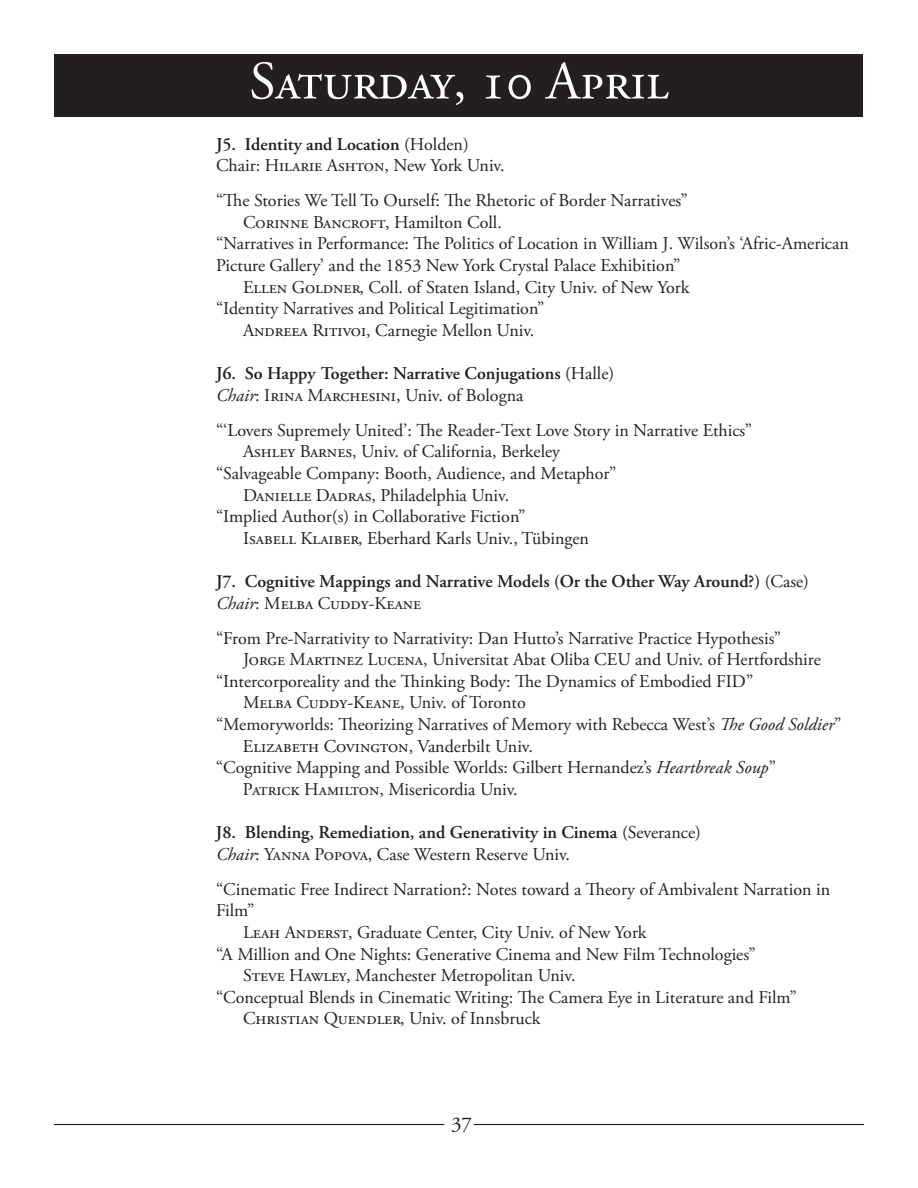
<style>
.page{position:relative;width:918px;height:1188px;background:#fff}
.page>*{position:absolute;margin:0;border:0;box-sizing:border-box;transform-origin:0 0}
.t1{font:54px "Adobe Garamond Pro";color:#fff}
.t2{font:21px "Adobe Garamond Pro";color:#231f20}
.t3{font:18px/21.6px "Adobe Garamond Pro";color:#231f20}
.t4{font:600 18px/21.6px "Adobe Garamond Pro";color:#231f20}
.s1{font-weight:600}
.s2{font-weight:400}
.s3{font-weight:400;font-style:italic}
.s4{font-style:italic}
</style>
<div class="page">
<hr style="left:54px;top:1124px;width:390px;height:1px;background:#231f20">
<hr style="left:474px;top:1124px;width:390px;height:1px;background:#231f20">
<div style="left:55px;top:54px;width:808px;height:63px;background:#231f20"></div>
<h1 class="t1" style="left:249px;top:49px;width:421px">SATURDAY, 10 APRIL</h1>
<p class="t3" style="left:216px;top:134px;width:290px"><span class="s1">J5. Identity and Location</span> (Holden)<br>Chair: HILARIE ASHTON, New York Univ.</p>
<p class="t3" style="left:216px;top:190px;width:473px">“The Stories We Tell To Ourself: The Rhetoric of Border Narratives”</p>
<p class="t3" style="left:243px;top:212px;width:260px">CORINNE BANCROFT, Hamilton Coll.</p>
<p class="t3" style="left:216px;top:234px;width:634px">“Narratives in Performance: The Politics of Location in William J. Wilson’s ‘Afric-American</p>
<p class="t3" style="left:216px;top:255px;width:466px">Picture Gallery’ and the 1853 New York Crystal Palace Exhibition”</p>
<p class="t3" style="left:243px;top:277px;width:448px">ELLEN GOLDNER, Coll. of Staten Island, City Univ. of New York</p>
<p class="t3" style="left:216px;top:298px;width:330px">“Identity Narratives and Political Legitimation”</p>
<p class="t3" style="left:243px;top:320px;width:293px">ANDREEA RITIVOI, Carnegie Mellon Univ.</p>
<p class="t4" style="left:216px;top:363px;width:400px">J6. So Happy Together: Narrative Conjugations <span class="s2">(Halle)<br></span><span class="s3">Chair</span><span class="s2">: IRINA MARCHESINI, Univ. of Bologna</span></p>
<p class="t3" style="left:216px;top:420px;width:538px">“‘Lovers Supremely United’: The Reader-Text Love Story in Narrative Ethics”</p>
<p class="t3" style="left:243px;top:441px;width:319px">ASHLEY BARNES, Univ. of California, Berkeley</p>
<p class="t3" style="left:216px;top:463px;width:402px">“Salvageable Company: Booth, Audience, and Metaphor”</p>
<p class="t3" style="left:243px;top:485px;width:268px">DANIELLE DADRAS, Philadelphia Univ.</p>
<p class="t3" style="left:216px;top:506px;width:311px">“Implied Author(s) in Collaborative Fiction”</p>
<p class="t3" style="left:243px;top:528px;width:348px">ISABELL KLAIBER, Eberhard Karls Univ., Tübingen</p>
<p class="t4" style="left:216px;top:571px;width:595px">J7. Cognitive Mappings and Narrative Models (Or the Other Way Around?) <span class="s2">(Case)<br></span><span class="s3">Chair</span><span class="s2">: MELBA CUDDY-KEANE</span></p>
<p class="t3" style="left:216px;top:628px;width:567px">“From Pre-Narrativity to Narrativity: Dan Hutto’s Narrative Practice Hypothesis”</p>
<p class="t3" style="left:243px;top:649px;width:579px">JORGE MARTINEZ LUCENA, Universitat Abat Oliba CEU and Univ. of Hertfordshire</p>
<p class="t3" style="left:216px;top:671px;width:539px">“Intercorporeality and the Thinking Body: The Dynamics of Embodied FID”</p>
<p class="t3" style="left:243px;top:693px;width:284px">MELBA CUDDY-KEANE, Univ. of Toronto</p>
<p class="t3" style="left:216px;top:714px;width:627px">“Memoryworlds: Theorizing Narratives of Memory with Rebecca West’s <span class="s4">The Good Soldier</span>”</p>
<p class="t3" style="left:243px;top:736px;width:291px">ELIZABETH COVINGTON, Vanderbilt Univ.</p>
<p class="t3" style="left:216px;top:757px;width:561px">“Cognitive Mapping and Possible Worlds: Gilbert Hernandez’s <span class="s4">Heartbreak Soup</span>”</p>
<p class="t3" style="left:243px;top:779px;width:276px">PATRICK HAMILTON, Misericordia Univ.</p>
<p class="t4" style="left:216px;top:822px;width:487px">J8. Blending, Remediation, and Generativity in Cinema <span class="s2">(Severance)<br></span><span class="s3">Chair</span><span class="s2">: YANNA POPOVA, Case Western Reserve Univ.</span></p>
<p class="t3" style="left:216px;top:879px;width:616px">“Cinematic Free Indirect Narration?: Notes toward a Theory of Ambivalent Narration in</p>
<p class="t3" style="left:216px;top:900px;width:40px">Film”</p>
<p class="t3" style="left:243px;top:922px;width:405px">LEAH ANDERST, Graduate Center, City Univ. of New York</p>
<p class="t3" style="left:216px;top:944px;width:541px">“A Million and One Nights: Generative Cinema and New Film Technologies”</p>
<p class="t3" style="left:243px;top:965px;width:334px">STEVE HAWLEY, Manchester Metropolitan Univ.</p>
<p class="t3" style="left:216px;top:987px;width:582px">“Conceptual Blends in Cinematic Writing: The Camera Eye in Literature and Film”</p>
<p class="t3" style="left:243px;top:1008px;width:299px">CHRISTIAN QUENDLER, Univ. of Innsbruck</p>
<p class="t2" style="left:451px;top:1112px;width:22px">37</p>
</div>
